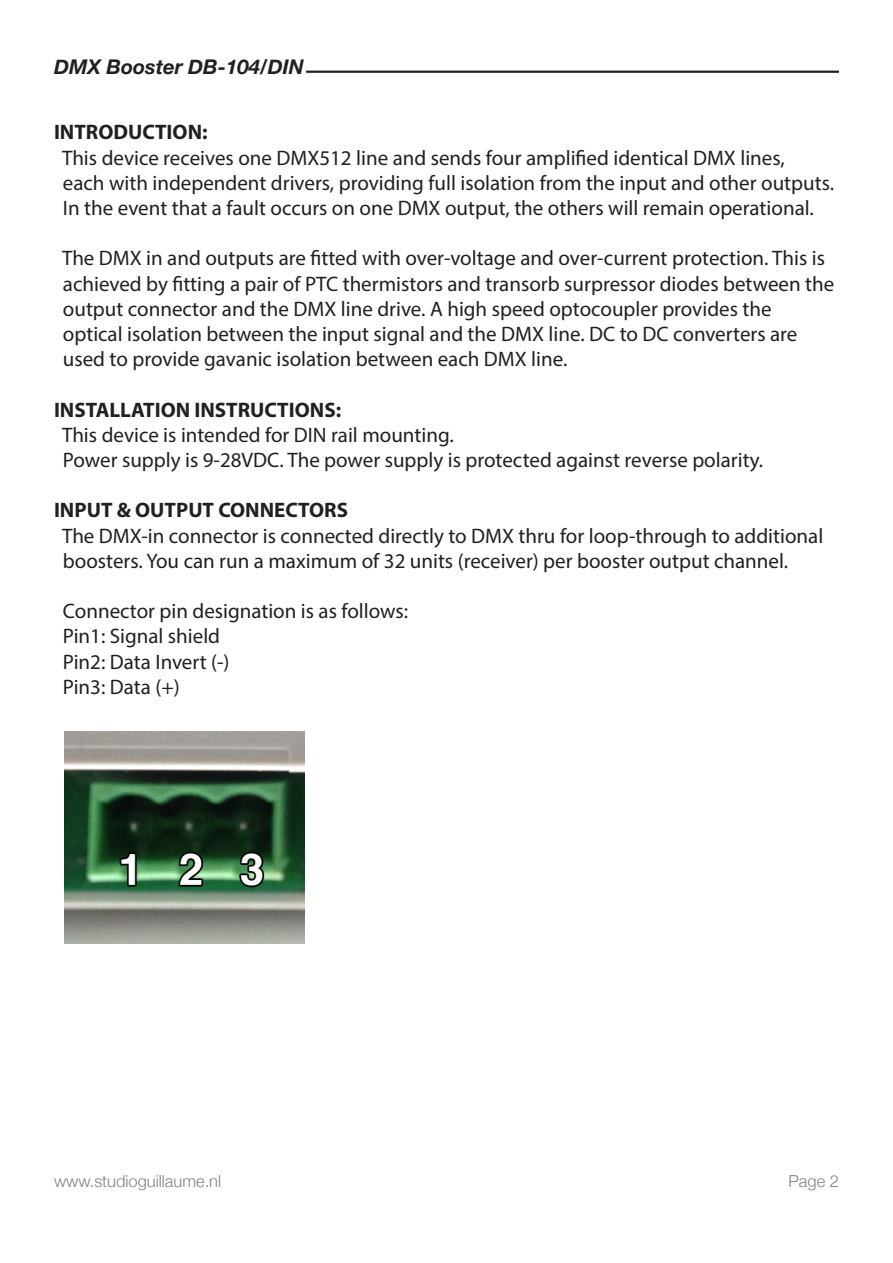
<style>
.page{position:relative;width:893px;height:1263px;background:#fff}
.page>*{position:absolute;margin:0;border:0;box-sizing:border-box;transform-origin:0 0}
.t1{font:21px/25.2px "Myriad Pro";color:#231f20}
.t2{font:700 21px "Myriad Pro";color:#231f20}
.t3{font:italic 700 20.25px "Helvetica Neue";color:#231f20}
.t4{font:300 16.5px "Helvetica Neue";color:#808285}
</style>
<div class="page">
<hr style="left:306px;top:71px;width:533px;height:2px;background:#231f20">
<img style="left:65px;top:731px;width:239px;height:212px">
<p class="t3" style="left:54px;top:51px;width:251px">DMX Booster DB-104/DIN</p>
<p class="t2" style="left:54px;top:119px;width:155px">INTRODUCTION:</p>
<p class="t1" style="left:62px;top:145px;width:773px">This device receives one DMX512 line and sends four amplified identical DMX lines,<br>each with independent drivers, providing full isolation from the input and other outputs.<br>In the event that a fault occurs on one DMX output, the others will remain operational.</p>
<p class="t1" style="left:62px;top:245px;width:774px">The DMX in and outputs are fitted with over-voltage and over-current protection. This is achieved by fitting a pair of PTC thermistors and transorb surpressor diodes between the output connector and the DMX line drive. A high speed optocoupler provides the optical isolation between the input signal and the DMX line. DC to DC converters are used to provide gavanic isolation between each DMX line.</p>
<p class="t2" style="left:54px;top:396px;width:289px">INSTALLATION INSTRUCTIONS:</p>
<p class="t1" style="left:62px;top:422px;width:393px">This device is intended for DIN rail mounting.</p>
<p class="t1" style="left:63px;top:447px;width:702px">Power supply is 9-28VDC. The power supply is protected against reverse polarity.</p>
<p class="t2" style="left:54px;top:497px;width:296px">INPUT &amp; OUTPUT CONNECTORS</p>
<p class="t1" style="left:62px;top:523px;width:763px">The DMX-in connector is connected directly to DMX thru for loop-through to additional boosters. You can run a maximum of 32 units (receiver) per booster output channel.</p>
<p class="t1" style="left:63px;top:598px;width:347px">Connector pin designation is as follows:</p>
<p class="t1" style="left:63px;top:623px;width:159px">Pin1: Signal shield</p>
<p class="t1" style="left:63px;top:649px;width:168px">Pin2: Data Invert (-)</p>
<p class="t1" style="left:63px;top:674px;width:118px">Pin3: Data (+)</p>
<p class="t4" style="left:54px;top:1167px;width:169px">www.studioguillaume.nl</p>
<p class="t4" style="left:788px;top:1167px;width:52px">Page 2</p>
</div>
